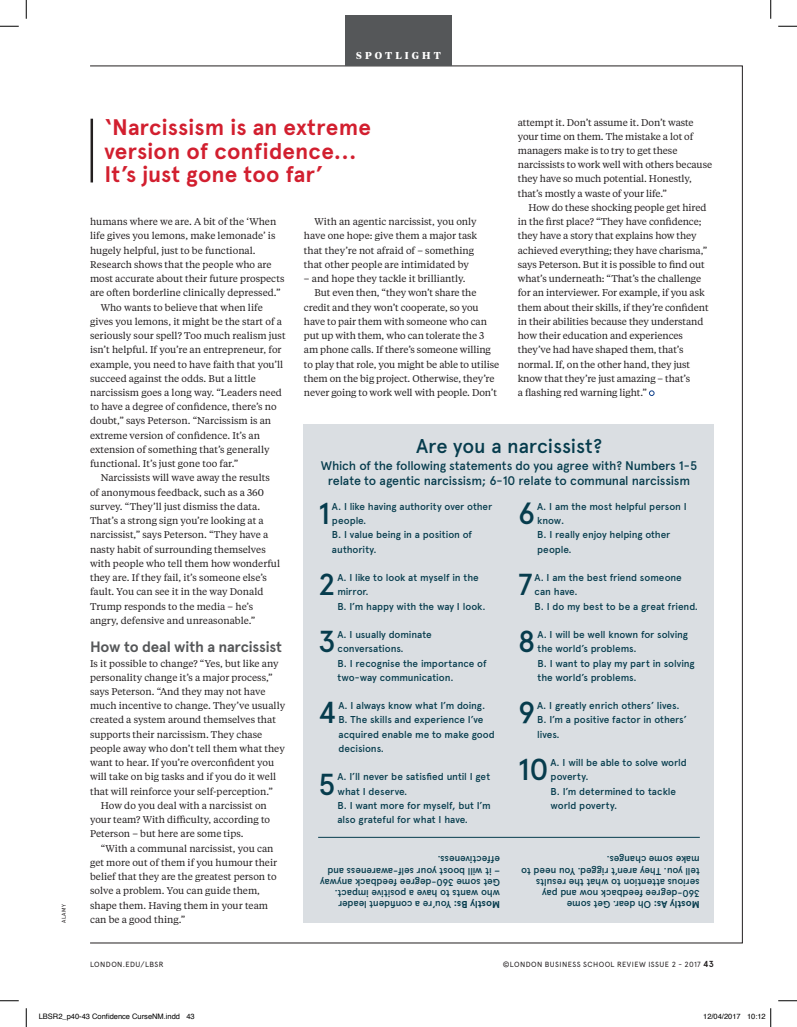
<style>
.page{position:relative;width:797px;height:1027px;background:#fff}
.page>*{position:absolute;margin:0;border:0;box-sizing:border-box;transform-origin:0 0}
.Box_body_copy{font:500 30.38px "Apercu Pro";color:#063c4d}
.Pull_quote{font:700 22.5px/23.9px "Apercu Pro";letter-spacing:.005em;color:#d21f2f}
.Box_headline{font:500 20px "Apercu Pro";letter-spacing:-.005em;color:#063c4d}
.Subhead_Apercu{font:700 15px "Apercu Pro";letter-spacing:-.015em;color:#555759}
.Box_body_copy-2{font:500 12.5px/15px "Apercu Pro";letter-spacing:-.015em;color:#063c4d;text-align:center}
.Box_body_copy-3{font:500 10px/14.2px "Apercu Pro";letter-spacing:-.01em;color:#063c4d}
.t1{font:700 10px "Tiempos Headline";letter-spacing:.3em;color:#fff}
.Tiempos_Text_indent{font:9.75px/14.2px "Tiempos Text";color:#231f20}
.Tiempos_Text_no_inde{font:9.75px/14.2px "Tiempos Text";color:#231f20}
.t2{font:7.5px "Apercu Pro";letter-spacing:.055em;color:#231f20}
.t3{font:7.5px "Helvetica";color:#000}
.Gutter_credit{font:5.62px "Apercu Pro";letter-spacing:.06em;color:#231f20}
.s1{font-weight:700}
.s2{font-weight:700;font-size:8.75px}
</style>
<div class="page">
<div style="left:345px;top:16px;width:106px;height:50px;background:#555759"></div>
<svg style="left:649px;top:390px;width:5px;height:6px"></svg>
<hr style="left:91px;top:119px;width:2px;height:63px;background:#231f20">
<div style="left:304px;top:424px;width:410px;height:499px;background:#dadee2"></div>
<hr style="left:318px;top:837px;width:381px;height:1px;background:#063c4d">
<svg style="left:0;top:25px;width:19px;height:2px"></svg>
<svg style="left:778px;top:25px;width:19px;height:2px"></svg>
<svg style="left:0;top:1000px;width:19px;height:1px"></svg>
<svg style="left:778px;top:1000px;width:19px;height:1px"></svg>
<svg style="left:25px;top:0;width:2px;height:19px"></svg>
<svg style="left:25px;top:1008px;width:2px;height:19px"></svg>
<svg style="left:770px;top:0;width:1px;height:19px"></svg>
<svg style="left:770px;top:1008px;width:1px;height:19px"></svg>
<p class="Gutter_credit" style="left:59px;top:923px;width:20px;rotate:-90deg">ALAMY</p>
<p class="t1" style="left:356px;top:49px;width:86px">SPOTLIGHT</p>
<p class="Tiempos_Text_indent" style="left:518px;top:115px;width:196px">attempt it. Don’t assume it. Don’t waste your time on them. The mistake a lot of managers make is to try to get these narcissists to work well with others because they have so much potential. Honestly, that’s mostly a waste of your life.”</p>
<p class="Tiempos_Text_indent" style="left:518px;top:200px;width:192px;text-indent:11px">How do these shocking people get hired in the first place? “They have confidence; they have a story that explains how they achieved everything; they have charisma,” says Peterson. But it is possible to find out what’s underneath: “That’s the challenge for an interviewer. For example, if you ask them about their skills, if they’re confident in their abilities because they understand how their education and experiences they’ve had have shaped them, that’s normal. If, on the other hand, they just know that they’re just amazing – that’s<br>a flashing red warning light.”</p>
<p class="Pull_quote" style="left:104px;top:114px;width:268px">‘Narcissism is an extreme version of confidence...<br>It’s just gone too far’</p>
<p class="Tiempos_Text_indent" style="left:90px;top:214px;width:196px">humans where we are. A bit of the ‘When life gives you lemons, make lemonade’ is hugely helpful, just to be functional.<br>Research shows that the people who are most accurate about their future prospects are often borderline clinically depressed.”</p>
<p class="Tiempos_Text_indent" style="left:90px;top:300px;width:197px;text-indent:11px">Who wants to believe that when life gives you lemons, it might be the start of a seriously sour spell? Too much realism just isn’t helpful. If you’re an entrepreneur, for example, you need to have faith that you’ll succeed against the odds. But a little narcissism goes a long way. “Leaders need to have a degree of confidence, there’s no doubt,” says Peterson. “Narcissism is an extreme version of confidence. It’s an extension of something that’s generally functional. It’s just gone too far.”</p>
<p class="Tiempos_Text_indent" style="left:90px;top:470px;width:191px;text-indent:11px">Narcissists will wave away the results of anonymous feedback, such as a 360 survey. “They’ll just dismiss the data.<br>That’s a strong sign you’re looking at a narcissist,” says Peterson. “They have a nasty habit of surrounding themselves with people who tell them how wonderful they are. If they fail, it’s someone else’s fault. You can see it in the way Donald Trump responds to the media – he’s angry, defensive and unreasonable.”</p>
<p class="Subhead_Apercu" style="left:90px;top:636px;width:193px">How to deal with a narcissist</p>
<p class="Tiempos_Text_no_inde" style="left:90px;top:655px;width:197px">Is it possible to change? “Yes, but like any personality change it’s a major process,” says Peterson. “And they may not have much incentive to change. They’ve usually created a system around themselves that supports their narcissism. They chase people away who don’t tell them what they want to hear. If you’re overconfident you will take on big tasks and if you do it well that will reinforce your self-perception.”</p>
<p class="Tiempos_Text_indent" style="left:90px;top:798px;width:182px;text-indent:11px">How do you deal with a narcissist on your team? With difficulty, according to<br>Peterson – but here are some tips.</p>
<p class="Tiempos_Text_indent" style="left:90px;top:841px;width:189px;text-indent:11px">“With a communal narcissist, you can get more out of them if you humour their belief that they are the greatest person to solve a problem. You can guide them, shape them. Having them in your team can be a good thing.”</p>
<p class="Tiempos_Text_indent" style="left:304px;top:214px;width:175px;text-indent:11px">With an agentic narcissist, you only have one hope: give them a major task that they’re not afraid of – something that other people are intimidated by</p>
<p class="Tiempos_Text_indent" style="left:304px;top:271px;width:163px">– and hope they tackle it brilliantly.</p>
<p class="Tiempos_Text_indent" style="left:304px;top:285px;width:197px;text-indent:11px">But even then, “they won’t share the credit and they won’t cooperate, so you have to pair them with someone who can put up with them, who can tolerate the 3 am phone calls. If there’s someone willing to play that role, you might be able to utilise them on the big project. Otherwise, they’re never going to work well with people. Don’t</p>
<p class="Box_headline" style="left:416px;top:431px;width:188px">Are you a narcissist?</p>
<p class="Box_body_copy-2" style="left:321px;top:458px;width:378px">Which of the following statements do you agree with? Numbers 1-5 relate to agentic narcissism; 6-10 relate to communal narcissism</p>
<p class="Box_body_copy" style="left:518px;top:491px;width:19px">6</p>
<p class="Box_body_copy-3" style="left:537px;top:499px;width:151px">A. I am the most helpful person I know.<br>B. I really enjoy helping other people.</p>
<p class="Box_body_copy" style="left:518px;top:562px;width:16px">7</p>
<p class="Box_body_copy-3" style="left:534px;top:570px;width:165px">A. I am the best friend someone can have.<br>B. I do my best to be a great friend.</p>
<p class="Box_body_copy" style="left:518px;top:619px;width:19px">8</p>
<p class="Box_body_copy-3" style="left:537px;top:627px;width:158px">A. I will be well known for solving the world’s problems.<br>B. I want to play my part in solving the world’s problems.</p>
<p class="Box_body_copy" style="left:518px;top:690px;width:19px">9</p>
<p class="Box_body_copy-3" style="left:537px;top:698px;width:151px">A. I greatly enrich others’ lives.<br>B. I’m a positive factor in others’ lives.</p>
<p class="Box_body_copy" style="left:518px;top:747px;width:32px">10</p>
<p class="Box_body_copy-3" style="left:550px;top:755px;width:138px">A. I will be able to solve world poverty.<br>B. I’m determined to tackle world poverty.</p>
<p class="Box_body_copy" style="left:318px;top:491px;width:14px">1</p>
<p class="Box_body_copy-3" style="left:332px;top:499px;width:162px">A. I like having authority over other people.<br>B. I value being in a position of authority.</p>
<p class="Box_body_copy" style="left:318px;top:562px;width:19px">2</p>
<p class="Box_body_copy-3" style="left:337px;top:570px;width:150px">A. I like to look at myself in the mirror.<br>B. I’m happy with the way I look.</p>
<p class="Box_body_copy" style="left:318px;top:619px;width:19px">3</p>
<p class="Box_body_copy-3" style="left:337px;top:627px;width:151px">A. I usually dominate conversations.<br>B. I recognise the importance of two-way communication.</p>
<p class="Box_body_copy" style="left:318px;top:690px;width:20px">4</p>
<p class="Box_body_copy-3" style="left:338px;top:698px;width:158px">A. I always know what I’m doing.<br>B. The skills and experience I’ve acquired enable me to make good decisions.</p>
<p class="Box_body_copy" style="left:318px;top:761px;width:19px">5</p>
<p class="Box_body_copy-3" style="left:337px;top:769px;width:155px">A. I’ll never be satisfied until I get what I deserve.<br>B. I want more for myself, but I’m also grateful for what I have.</p>
<p class="Box_body_copy-3" style="left:699px;top:911px;width:180px;line-height:11.2px;rotate:-180deg"><span class="s1">Mostly As:</span> Oh dear. Get some<br>360-degree feedback now and pay serious attention to what the results tell you. They aren’t rigged. You need to make some changes.</p>
<p class="Box_body_copy-3" style="left:500px;top:877px;width:174px;line-height:11.2px;rotate:-180deg">– it will boost your self-awareness and effectiveness.</p>
<p class="Box_body_copy-3" style="left:500px;top:911px;width:181px;line-height:11.2px;rotate:-180deg"><span class="s1">Mostly Bs:</span> You’re a confident leader who wants to have a positive impact.<br>Get some 360-degree feedback anyway</p>
<p class="t2" style="left:90px;top:959px;width:75px">LONDON.EDU/LBSR</p>
<p class="t2" style="left:502px;top:959px;width:213px">©LONDON BUSINESS SCHOOL REVIEW ISSUE 2 - 2017 <span class="s2">43</span></p>
<p class="t3" style="left:39px;top:1011px;width:157px">LBSR2_p40-43 Confidence CurseNM.indd 43</p>
<p class="t3" style="left:703px;top:1011px;width:64px">12/04/2017 10:12</p>
</div>
